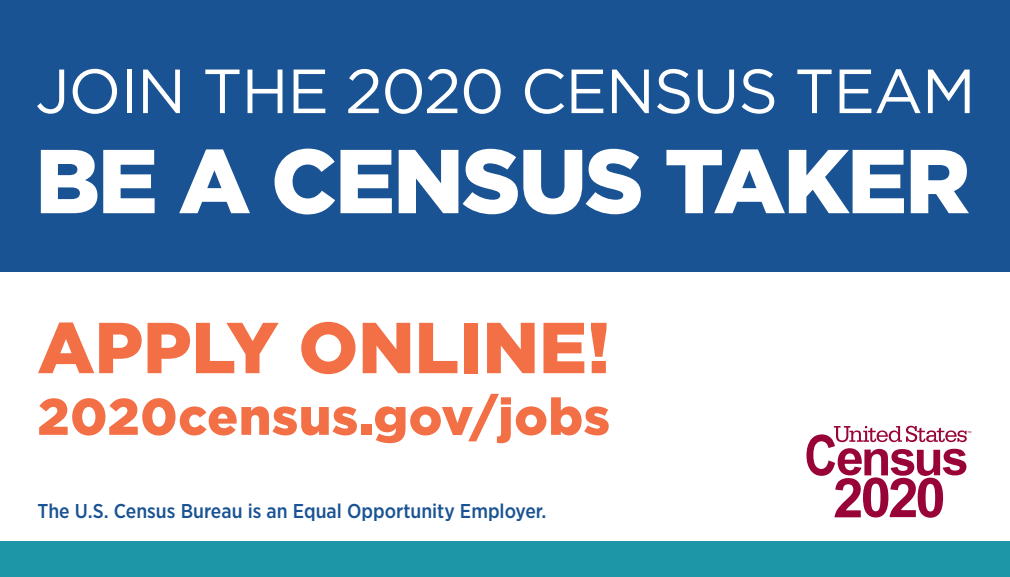
<style>
.page{position:relative;width:1010px;height:577px;background:#fff}
.page>*{position:absolute;margin:0;border:0;box-sizing:border-box;transform-origin:0 0}
.t1{font:900 90.4px "Gotham";letter-spacing:-.025em;color:#fff}
.t2{font:900 72px "Gotham";color:#f36f45}
.t3{font:62px "Gotham";letter-spacing:-.02em;color:#fff}
.t4{font:900 51.2px "Gotham";letter-spacing:.01em;color:#f36f45}
.t5{font:500 20px "Gotham Narrow";color:#1a5393}
</style>
<div class="page">
<div style="left:0;top:541px;width:1009px;height:35px;background:#1d97a8"></div>
<div style="left:0;top:0;width:1009px;height:271px;background:#1a5393"></div>
<svg style="left:806px;top:425px;width:160px;height:92px"></svg>
<h3 class="t3" style="left:35px;top:51px;width:941px">JOIN THE 2020 CENSUS TEAM</h3>
<h1 class="t1" style="left:35px;top:119px;width:936px">BE A CENSUS TAKER</h1>
<h2 class="t2" style="left:37px;top:298px;width:574px">APPLY ONLINE!</h2>
<h3 class="t4" style="left:37px;top:381px;width:574px">2020census.gov/jobs</h3>
<p class="t5" style="left:37px;top:498px;width:510px">The U.S. Census Bureau is an Equal Opportunity Employer.</p>
</div>
